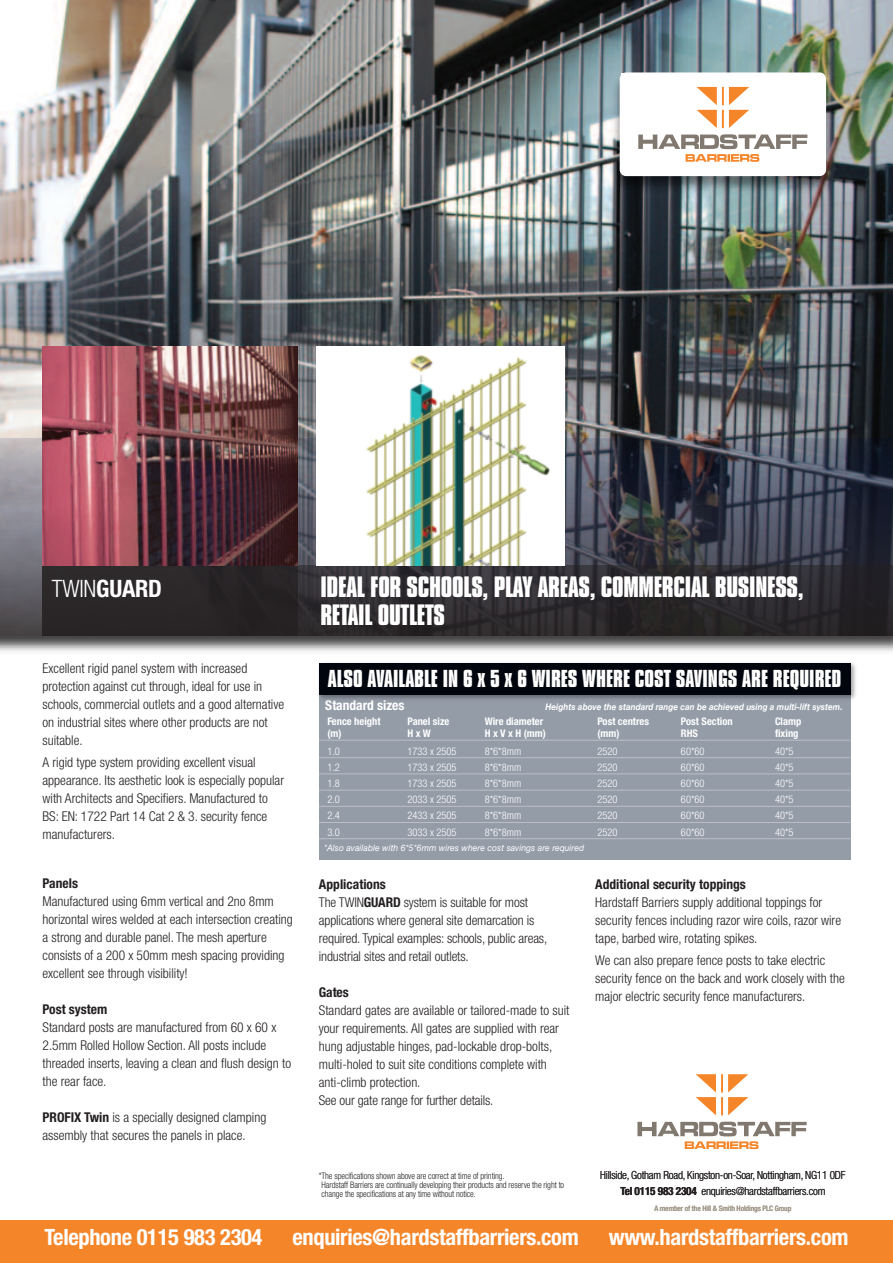
<style>
.page{position:relative;width:893px;height:1263px;background:#fff}
.page>*{position:absolute;margin:0;border:0;box-sizing:border-box;transform-origin:0 0}
.t1{font:700 27px/28.5px "Compacta";letter-spacing:-.01em;color:#fff}
.t2{font:700 condensed 24px "Helvetica Neue";letter-spacing:-.01em;color:#fff}
.t3{font:700 condensed 22.5px "Helvetica Neue";letter-spacing:-.015em;color:#fff}
.t4{font:700 22.5px "Compacta";color:#fff}
.t5{font:300 condensed 13.5px/18px "Helvetica Neue";color:#231f20}
.t6{font:700 condensed 13.5px "Helvetica Neue";color:#231f20}
.t7{font:700 condensed 13.5px "Helvetica Neue";color:#fff}
.t8{font:300 condensed 11.25px/16.5px "Helvetica Neue";letter-spacing:-.02em;color:#231f20;text-align:center}
.t9{font:300 condensed 10.5px "Helvetica Neue";color:#fff}
.t10{font:700 condensed 10.5px "Helvetica Neue";color:#fff}
.t11{font:300 condensed 9px/9px "Helvetica Neue";letter-spacing:-.01em;color:#231f20;scale:.95 1}
.t12{font:italic 700 9px "Helvetica Neue";letter-spacing:.005em;color:#fff;scale:.9 1}
.t13{font:italic 9px "Helvetica Neue CE";letter-spacing:.01em;color:#fff;scale:.95 1}
.t14{font:500 condensed 7.5px "Helvetica Neue";letter-spacing:-.015em;color:#a1988a}
.s1{font-weight:300}
.s2{font-weight:700}
</style>
<div class="page">
<div style="left:319px;top:685px;width:531px;height:175px;background:#949ca8"></div>
<hr style="left:319px;top:740px;width:531px;height:1px;background:#bcbfc7">
<hr style="left:319px;top:757px;width:531px;height:1px;background:#bcbfc7">
<hr style="left:319px;top:774px;width:531px;height:1px;background:#bcbfc7">
<hr style="left:319px;top:790px;width:531px;height:1px;background:#bcbfc7">
<hr style="left:319px;top:806px;width:531px;height:1px;background:#bcbfc7">
<hr style="left:319px;top:822px;width:531px;height:1px;background:#bcbfc7">
<hr style="left:319px;top:838px;width:531px;height:1px;background:#bcbfc7">
<img style="left:320px;top:663px;width:536px;height:43px">
<div style="left:319px;top:663px;width:531px;height:32px;background:#01060e"></div>
<img style="left:0;top:635px;width:893px;height:17px">
<img style="left:0;top:0;width:893px;height:438px">
<svg style="left:0;top:438px;width:893px;height:197px;background:#4a4c58"></svg>
<img style="left:607px;top:69px;width:231px;height:128px">
<div style="left:620px;top:72px;width:206px;height:104px;background:#fff;border-radius:6px"></div>
<svg style="left:638px;top:134px;width:169px;height:28px"></svg>
<svg style="left:697px;top:87px;width:52px;height:41px"></svg>
<div style="left:43px;top:565px;width:850px;height:70px;background:#231f20;opacity:.5"></div>
<div style="left:0;top:1220px;width:893px;height:43px;background:#f58529"></div>
<div style="left:43px;top:565px;width:255px;height:70px;background:#292627"></div>
<img style="left:43px;top:347px;width:255px;height:218px">
<img style="left:317px;top:347px;width:247px;height:218px">
<svg style="left:637px;top:1121px;width:170px;height:28px"></svg>
<svg style="left:696px;top:1074px;width:52px;height:41px"></svg>
<h2 class="t2" style="left:52px;top:580px;width:112px"><span class="s1">TWIN</span>GUARD</h2>
<h1 class="t1" style="left:320px;top:574px;width:485px">IDEAL FOR SCHOOLS, PLAY AREAS, COMMERCIAL BUSINESS,<br>RETAIL OUTLETS</h1>
<p class="t5" style="left:43px;top:660px;width:243px">Excellent rigid panel system with increased protection against cut through, ideal for use in schools, commercial outlets and a good alternative on industrial sites where other products are not suitable.</p>
<p class="t5" style="left:43px;top:754px;width:243px">A rigid type system providing excellent visual appearance. Its aesthetic look is especially popular with Architects and Specifiers. Manufactured to BS: EN: 1722 Part 14 Cat 2 &amp; 3. security fence manufacturers.</p>
<p class="t6" style="left:43px;top:878px;width:37px">Panels</p>
<p class="t5" style="left:43px;top:893px;width:252px">Manufactured using 6mm vertical and 2no 8mm horizontal wires welded at each intersection creating a strong and durable panel. The mesh aperture consists of a 200 x 50mm mesh spacing providing excellent see through visibility!</p>
<p class="t6" style="left:43px;top:1004px;width:66px">Post system</p>
<p class="t5" style="left:43px;top:1019px;width:250px">Standard posts are manufactured from 60 x 60 x 2.5mm Rolled Hollow Section. All posts include threaded inserts, leaving a clean and flush design to the rear face.</p>
<p class="t5" style="left:43px;top:1109px;width:225px"><span class="s2">PROFIX Twin</span> is a specially designed clamping assembly that secures the panels in place.</p>
<h3 class="t4" style="left:328px;top:669px;width:515px">ALSO AVAILABLE IN 6 x 5 x 6 WIRES WHERE COST SAVINGS ARE REQUIRED</h3>
<p class="t7" style="left:325px;top:700px;width:81px">Standard sizes</p>
<p class="t12" style="left:546px;top:701px;width:332px">Heights above the standard range can be achieved using a multi-lift system.</p>
<p class="t10" style="left:327px;top:717px;width:55px">Fence height</p>
<p class="t10" style="left:407px;top:717px;width:43px">Panel size</p>
<p class="t10" style="left:485px;top:717px;width:60px">Wire diameter</p>
<p class="t10" style="left:597px;top:717px;width:53px">Post centres</p>
<p class="t10" style="left:681px;top:717px;width:53px">Post Section</p>
<p class="t10" style="left:775px;top:717px;width:28px">Clamp</p>
<p class="t10" style="left:327px;top:729px;width:16px">(m)</p>
<p class="t10" style="left:407px;top:729px;width:25px">HxW</p>
<p class="t10" style="left:485px;top:729px;width:63px">HxVxH(mm)</p>
<p class="t10" style="left:597px;top:729px;width:24px">(mm)</p>
<p class="t10" style="left:681px;top:729px;width:19px">RHS</p>
<p class="t10" style="left:775px;top:729px;width:25px">fixing</p>
<p class="t9" style="left:327px;top:747px;width:14px">1.0</p>
<p class="t9" style="left:407px;top:747px;width:51px">1733 x 2505</p>
<p class="t9" style="left:485px;top:747px;width:38px">8*6*8mm</p>
<p class="t9" style="left:597px;top:747px;width:22px">2520</p>
<p class="t9" style="left:681px;top:747px;width:25px">60*60</p>
<p class="t9" style="left:775px;top:747px;width:20px">40*5</p>
<p class="t9" style="left:327px;top:763px;width:14px">1.2</p>
<p class="t9" style="left:407px;top:763px;width:51px">1733 x 2505</p>
<p class="t9" style="left:485px;top:763px;width:38px">8*6*8mm</p>
<p class="t9" style="left:597px;top:763px;width:22px">2520</p>
<p class="t9" style="left:681px;top:763px;width:25px">60*60</p>
<p class="t9" style="left:775px;top:763px;width:20px">40*5</p>
<p class="t9" style="left:327px;top:779px;width:14px">1.8</p>
<p class="t9" style="left:407px;top:779px;width:51px">1733 x 2505</p>
<p class="t9" style="left:485px;top:779px;width:38px">8*6*8mm</p>
<p class="t9" style="left:597px;top:779px;width:22px">2520</p>
<p class="t9" style="left:681px;top:779px;width:25px">60*60</p>
<p class="t9" style="left:775px;top:779px;width:20px">40*5</p>
<p class="t9" style="left:327px;top:796px;width:14px">2.0</p>
<p class="t9" style="left:407px;top:796px;width:51px">2033 x 2505</p>
<p class="t9" style="left:485px;top:796px;width:38px">8*6*8mm</p>
<p class="t9" style="left:597px;top:796px;width:22px">2520</p>
<p class="t9" style="left:681px;top:796px;width:25px">60*60</p>
<p class="t9" style="left:775px;top:796px;width:20px">40*5</p>
<p class="t9" style="left:327px;top:812px;width:14px">2.4</p>
<p class="t9" style="left:407px;top:812px;width:51px">2433 x 2505</p>
<p class="t9" style="left:485px;top:812px;width:38px">8*6*8mm</p>
<p class="t9" style="left:597px;top:812px;width:22px">2520</p>
<p class="t9" style="left:681px;top:812px;width:25px">60*60</p>
<p class="t9" style="left:775px;top:812px;width:20px">40*5</p>
<p class="t9" style="left:327px;top:828px;width:14px">3.0</p>
<p class="t9" style="left:407px;top:828px;width:51px">3033 x 2505</p>
<p class="t9" style="left:485px;top:828px;width:38px">8*6*8mm</p>
<p class="t9" style="left:597px;top:828px;width:22px">2520</p>
<p class="t9" style="left:681px;top:828px;width:25px">60*60</p>
<p class="t9" style="left:775px;top:828px;width:20px">40*5</p>
<p class="t13" style="left:324px;top:845px;width:275px">*Also available with 6*5*6mm wires where cost savings are required</p>
<p class="t5" style="left:319px;top:876px;width:230px"><span class="s2">Applications<br></span>The TWIN<span class="s2">GUARD</span> system is suitable for most applications where general site demarcation is required. Typical examples: schools, public areas, industrial sites and retail outlets.</p>
<p class="t6" style="left:319px;top:987px;width:31px">Gates</p>
<p class="t5" style="left:319px;top:1002px;width:252px">Standard gates are available or tailored-made to suit your requirements. All gates are supplied with rear hung adjustable hinges, pad-lockable drop-bolts, multi-holed to suit site conditions complete with anti-climb protection.<br>See our gate range for further details.</p>
<p class="t6" style="left:595px;top:879px;width:152px">Additional security toppings</p>
<p class="t5" style="left:595px;top:894px;width:247px">Hardstaff Barriers supply additional toppings for security fences including razor wire coils, razor wire tape, barbed wire, rotating spikes.</p>
<p class="t5" style="left:595px;top:952px;width:251px">We can also prepare fence posts to take electric security fence on the back and work closely with the major electric security fence manufacturers.</p>
<p class="t11" style="left:319px;top:1172px;width:260px">*The specifications shown above are correct at time of printing.<br>Hardstaff Barriers are continually developing their products and reserve the right to change the specifications at any time without notice.</p>
<p class="t8" style="left:600px;top:1167px;width:247px">Hillside, Gotham Road, Kingston-on-Soar, Nottingham, NG11 0DF<br><span class="s2">Tel 0115 983 2304</span> enquiries@hardstaffbarriers.com</p>
<p class="t14" style="left:654px;top:1205px;width:138px">A member of the Hill &amp; Smith Holdings PLC Group</p>
<h3 class="t3" style="left:44px;top:1228px;width:219px">Telephone 0115 983 2304</h3>
<h3 class="t3" style="left:292px;top:1228px;width:288px">enquiries@hardstaffbarriers.com</h3>
<h3 class="t3" style="left:609px;top:1228px;width:241px">www.hardstaffbarriers.com</h3>
</div>
